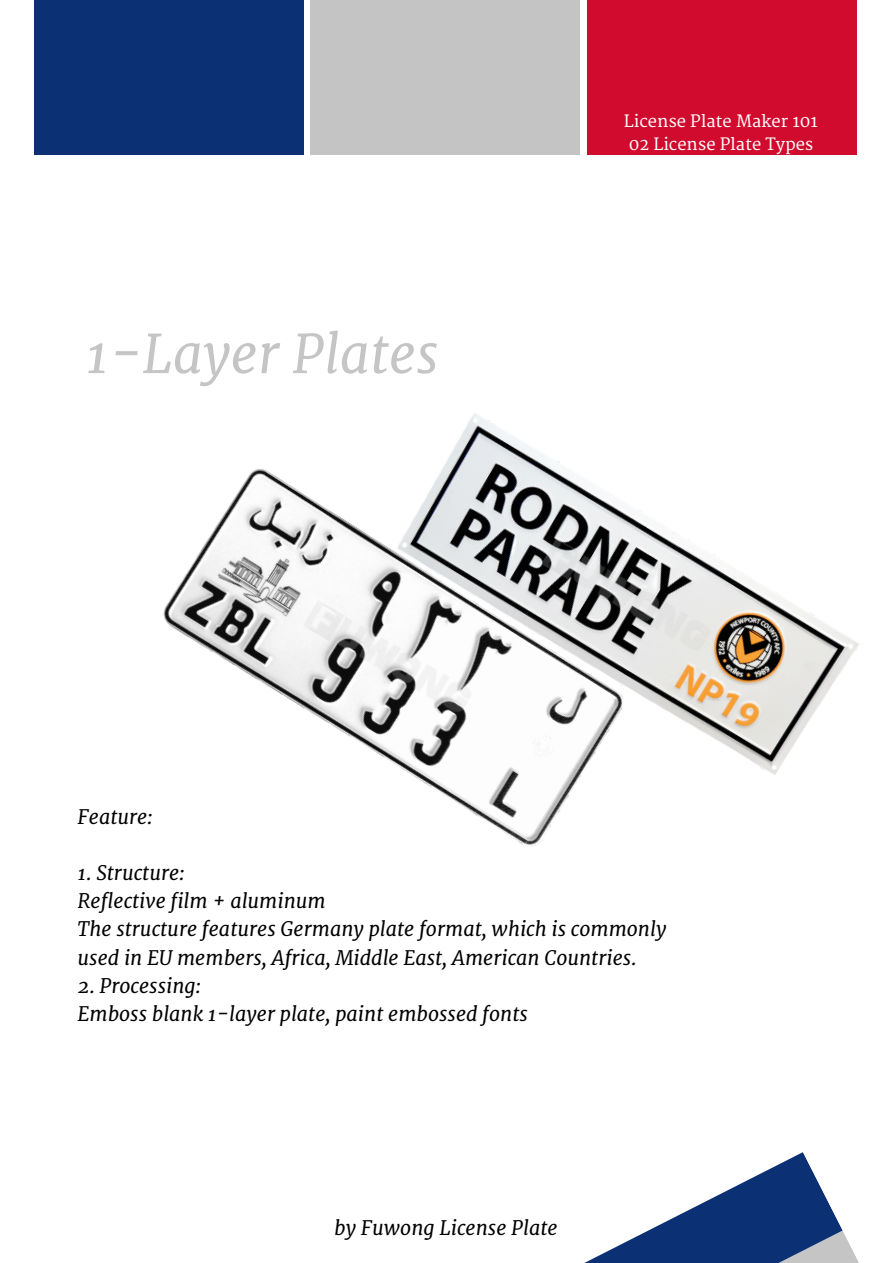
<style>
.page{position:relative;width:893px;height:1263px;background:#fff}
.page>*{position:absolute;margin:0;border:0;box-sizing:border-box;transform-origin:0 0}
.t1{font:italic 52.95px "Merriweather";color:#c5c5c5}
.t2{font:italic 19.8px/28px "Merriweather";color:#000}
.t3{font:16.5px/23.5px "Merriweather";color:#fff}
</style>
<div class="page">
<div style="left:34px;top:0;width:270px;height:155px;background:#0b3074"></div>
<div style="left:310px;top:0;width:270px;height:155px;background:#c4c4c4"></div>
<div style="left:587px;top:0;width:269px;height:155px;background:#d10b2e"></div>
<img style="left:706px;top:97px;width:153px;height:678px">
<img style="left:163px;top:413px;width:543px;height:433px">
<svg style="left:586px;top:1152px;width:273px;height:110px"></svg>
<img style="left:303px;top:600px;width:171px;height:115px">
<img style="left:542px;top:538px;width:170px;height:116px">
<h1 class="t1" style="left:85px;top:321px;width:354px">1-Layer Plates</h1>
<p class="t2" style="left:78px;top:803px;width:76px">Feature:</p>
<p class="t3" style="left:624px;top:110px;width:196px">License Plate Maker 101<br>02 License Plate Types</p>
<p class="t2" style="left:78px;top:859px;width:590px">1. Structure:<br>Reflective film + aluminum<br>The structure features Germany plate format, which is commonly used in EU members, Africa, Middle East, American Countries.</p>
<p class="t2" style="left:78px;top:971px;width:452px">2. Processing:<br>Emboss blank 1-layer plate, paint embossed fonts</p>
<p class="t2" style="left:334px;top:1214px;width:225px">by Fuwong License Plate</p>
</div>
